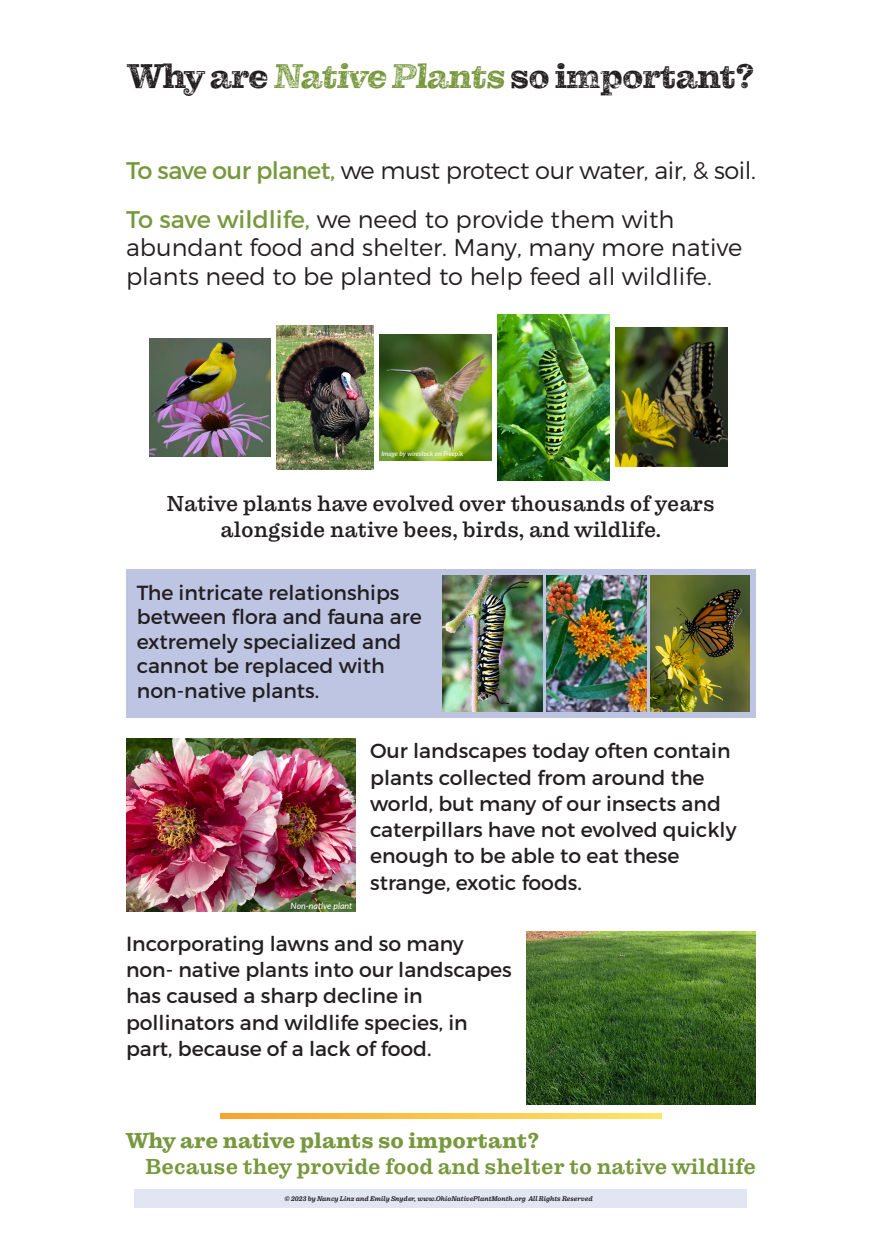
<style>
.page{position:relative;width:882px;height:1260px;background:#fff}
.page>*{position:absolute;margin:0;border:0;box-sizing:border-box;transform-origin:0 0}
.New_heading_4_3{font:35px "Pulpo Rust 75";letter-spacing:-.03em;color:#231f20}
.t1{font:24.06px/28.9px "Trueno Lt";color:#231f20}
.t2{font:24.06px "Trueno Lt";letter-spacing:-.02em;color:#231f20}
.t3{font:22.14px/26.5px "Pulpo";color:#231f20;text-align:center}
.t4{font:500 22.14px "Pulpo";color:#77983d}
.t5{font:700 22.14px "Pulpo";color:#77983d}
.t6{font:20.39px/26.2px "Trueno Rg";color:#231f20}
.t7{font:italic 500 8.75px "Lato";color:#fff}
.t8{font:italic 500 7px "Pulpo";color:#231f20}
.t9{font:italic 500 6.56px "Lato";color:#fff}
.s1{color:#77983d}
.s2{font-family:"Trueno Rg";color:#77983d}
</style>
<div class="page">
<div style="left:135px;top:1190px;width:612px;height:18px;background:#e2e6f3"></div>
<div style="left:126px;top:570px;width:630px;height:148px;background:#bec5e3"></div>
<img style="left:126px;top:739px;width:230px;height:172px">
<img style="left:526px;top:932px;width:230px;height:172px">
<img style="left:150px;top:338px;width:120px;height:118px">
<img style="left:276px;top:325px;width:98px;height:144px">
<img style="left:497px;top:315px;width:112px;height:165px">
<img style="left:615px;top:328px;width:112px;height:139px">
<img style="left:379px;top:334px;width:112px;height:126px">
<img style="left:443px;top:575px;width:99px;height:137px">
<img style="left:547px;top:575px;width:99px;height:137px">
<img style="left:650px;top:575px;width:100px;height:137px">
<svg style="left:220px;top:1114px;width:442px;height:5px;background:#fbc449"></svg>
<p class="New_heading_4_3" style="left:127px;top:55px;width:629px">Why are <span class="s1">Native Plants</span> so important?</p>
<p class="t2" style="left:126px;top:156px;width:632px"><span class="s2">To save our planet,</span> we must protect our water, air, &amp; soil.</p>
<p class="t1" style="left:126px;top:204px;width:618px"><span class="s2">To save wildlife,</span> we need to provide them with abundant food and shelter. Many, many more native plants need to be planted to help feed all wildlife.</p>
<p class="t9" style="left:381px;top:449px;width:83px">Image by wirestock on Freepik</p>
<p class="t3" style="left:167px;top:490px;width:550px">Native plants have evolved over thousands of years alongside native bees, birds, and wildlife.</p>
<p class="t6" style="left:137px;top:580px;width:286px;line-height:24.5px">The intricate relationships between flora and fauna are extremely specialized and cannot be replaced with non-native plants.</p>
<p class="t7" style="left:291px;top:899px;width:63px">Non-native plant</p>
<p class="t6" style="left:370px;top:738px;width:368px">Our landscapes today often contain plants collected from around the world, but many of our insects and caterpillars have not evolved quickly enough to be able to eat these strange, exotic foods.</p>
<p class="t6" style="left:126px;top:930px;width:387px">Incorporating lawns and so many non- native plants into our landscapes has caused a sharp decline in pollinators and wildlife species, in part, because of a lack of food.</p>
<p class="t5" style="left:126px;top:1127px;width:415px">Why are native plants so important?</p>
<p class="t4" style="left:146px;top:1154px;width:612px">Because they provide food and shelter to native wildlife</p>
<p class="t8" style="left:285px;top:1195px;width:310px">©️ 2023 by Nancy Linz and Emily Snyder, www.OhioNativePlantMonth.org All Rights Reserved</p>
</div>
